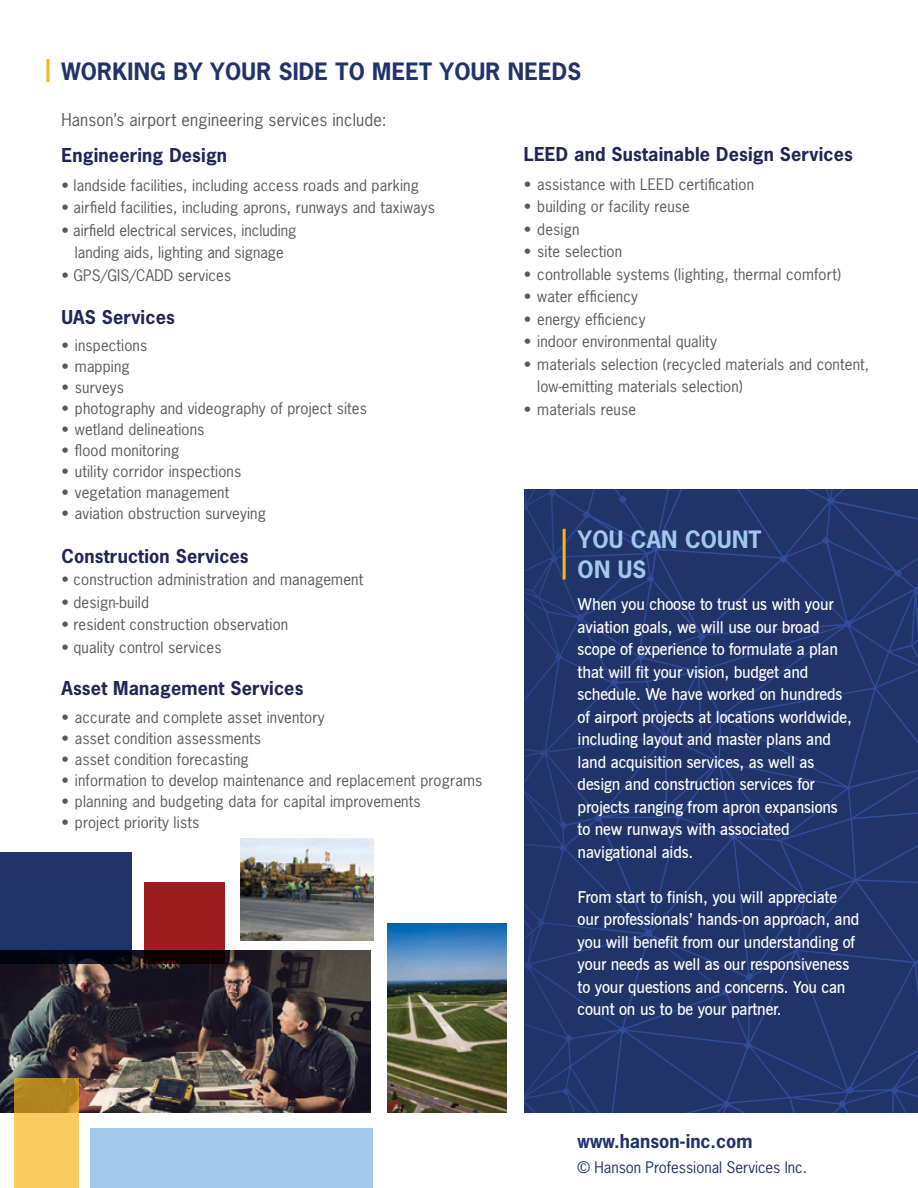
<style>
.page{position:relative;width:918px;height:1188px;background:#fff}
.page>*{position:absolute;margin:0;border:0;box-sizing:border-box;transform-origin:0 0}
.t1{font:700 22.5px "News Gothic Std";letter-spacing:.01em;color:#213469}
.t2{font:700 22.5px/30px "News Gothic Std";letter-spacing:.01em;color:#a0c9ec}
.t3{font:700 18px "News Gothic Std";letter-spacing:.01em;color:#212558}
.t4{font:700 18px "News Gothic Std";color:#213469}
.t5{font:600 16.5px/22.5px "News Gothic BT";letter-spacing:-.01em;color:#fff;scale:.96 1}
.t6{font:16.5px "News Gothic Std";letter-spacing:.01em;color:#58595b}
.t7{font:15px/22.5px "News Gothic Std";letter-spacing:.01em;color:#58595b;text-align:center}
.t8{font:15px "News Gothic Std";color:#213469}
</style>
<div class="page">
<img style="left:0;top:951px;width:370px;height:162px">
<hr style="left:46px;top:59px;width:3px;height:23px;background:#f7b518">
<img style="left:524px;top:489px;width:394px;height:624px">
<hr style="left:563px;top:529px;width:3px;height:51px;background:#f7b518">
<div style="left:0;top:852px;width:132px;height:112px;background:#213469"></div>
<svg style="left:14px;top:1078px;width:65px;height:110px;background:#e3b54c"></svg>
<svg style="left:144px;top:883px;width:81px;height:81px;background:#83171a"></svg>
<div style="left:90px;top:1128px;width:283px;height:60px;background:#a0c9ec"></div>
<img style="left:387px;top:923px;width:120px;height:190px">
<img style="left:241px;top:838px;width:132px;height:103px">
<h1 class="t1" style="left:61px;top:57px;width:521px">WORKING BY YOUR SIDE TO MEET YOUR NEEDS</h1>
<p class="t6" style="left:61px;top:109px;width:327px">Hanson’s airport engineering services include:</p>
<p class="t3" style="left:61px;top:143px;width:167px">Engineering Design</p>
<p class="t7" style="left:61px;top:174px;width:359px">• landside facilities, including access roads and parking</p>
<p class="t7" style="left:61px;top:196px;width:375px">• airfield facilities, including aprons, runways and taxiways</p>
<p class="t7" style="left:61px;top:219px;width:237px">• airfield electrical services, including landing aids, lighting and signage</p>
<p class="t7" style="left:61px;top:264px;width:171px">• GPS/GIS/CADD services</p>
<p class="t3" style="left:61px;top:305px;width:115px">UAS Services</p>
<p class="t7" style="left:61px;top:334px;width:87px">• inspections</p>
<p class="t7" style="left:61px;top:355px;width:70px">• mapping</p>
<p class="t7" style="left:61px;top:376px;width:64px">• surveys</p>
<p class="t7" style="left:61px;top:397px;width:307px">• photography and videography of project sites</p>
<p class="t7" style="left:61px;top:418px;width:145px">• wetland delineations</p>
<p class="t7" style="left:61px;top:439px;width:120px">• flood monitoring</p>
<p class="t7" style="left:61px;top:460px;width:181px">• utility corridor inspections</p>
<p class="t7" style="left:61px;top:481px;width:169px">• vegetation management</p>
<p class="t7" style="left:61px;top:502px;width:206px">• aviation obstruction surveying</p>
<p class="t3" style="left:61px;top:544px;width:189px">Construction Services</p>
<p class="t7" style="left:61px;top:568px;width:303px">• construction administration and management</p>
<p class="t7" style="left:61px;top:591px;width:89px">• design-build</p>
<p class="t7" style="left:61px;top:613px;width:228px">• resident construction observation</p>
<p class="t7" style="left:61px;top:636px;width:162px">• quality control services</p>
<p class="t3" style="left:61px;top:676px;width:244px">Asset Management Services</p>
<p class="t7" style="left:61px;top:706px;width:265px">• accurate and complete asset inventory</p>
<p class="t7" style="left:61px;top:727px;width:201px">• asset condition assessments</p>
<p class="t7" style="left:61px;top:748px;width:189px">• asset condition forecasting</p>
<p class="t7" style="left:61px;top:769px;width:422px">• information to develop maintenance and replacement programs</p>
<p class="t7" style="left:61px;top:790px;width:361px">• planning and budgeting data for capital improvements</p>
<p class="t7" style="left:61px;top:811px;width:139px">• project priority lists</p>
<p class="t3" style="left:524px;top:142px;width:331px">LEED and Sustainable Design Services</p>
<p class="t7" style="left:524px;top:173px;width:232px">• assistance with LEED certification</p>
<p class="t7" style="left:524px;top:195px;width:168px">• building or facility reuse</p>
<p class="t7" style="left:524px;top:218px;width:57px">• design</p>
<p class="t7" style="left:524px;top:240px;width:100px">• site selection</p>
<p class="t7" style="left:524px;top:263px;width:319px">• controllable systems (lighting, thermal comfort)</p>
<p class="t7" style="left:524px;top:285px;width:116px">• water efficiency</p>
<p class="t7" style="left:524px;top:308px;width:123px">• energy efficiency</p>
<p class="t7" style="left:524px;top:330px;width:195px">• indoor environmental quality</p>
<p class="t7" style="left:537px;top:353px;width:333px;text-align:left;text-indent:-14px">• materials selection (recycled materials and content, low-emitting materials selection)</p>
<p class="t7" style="left:524px;top:398px;width:114px">• materials reuse</p>
<h1 class="t2" style="left:578px;top:524px;width:185px">YOU CAN COUNT<br>ON US</h1>
<p class="t5" style="left:578px;top:593px;width:287px">When you choose to trust us with your aviation goals, we will use our broad scope of experience to formulate a plan that will fit your vision, budget and schedule. We have worked on hundreds of airport projects at locations worldwide, including layout and master plans and land acquisition services, as well as design and construction services for projects ranging from apron expansions to new runways with associated navigational aids.</p>
<p class="t5" style="left:578px;top:886px;width:295px">From start to finish, you will appreciate our professionals’ hands-on approach, and you will benefit from our understanding of your needs as well as our responsiveness to your questions and concerns. You can count on us to be your partner.</p>
<p class="t4" style="left:578px;top:1129px;width:176px">www.hanson-inc.com</p>
<p class="t8" style="left:578px;top:1157px;width:231px">© Hanson Professional Services Inc.</p>
</div>
